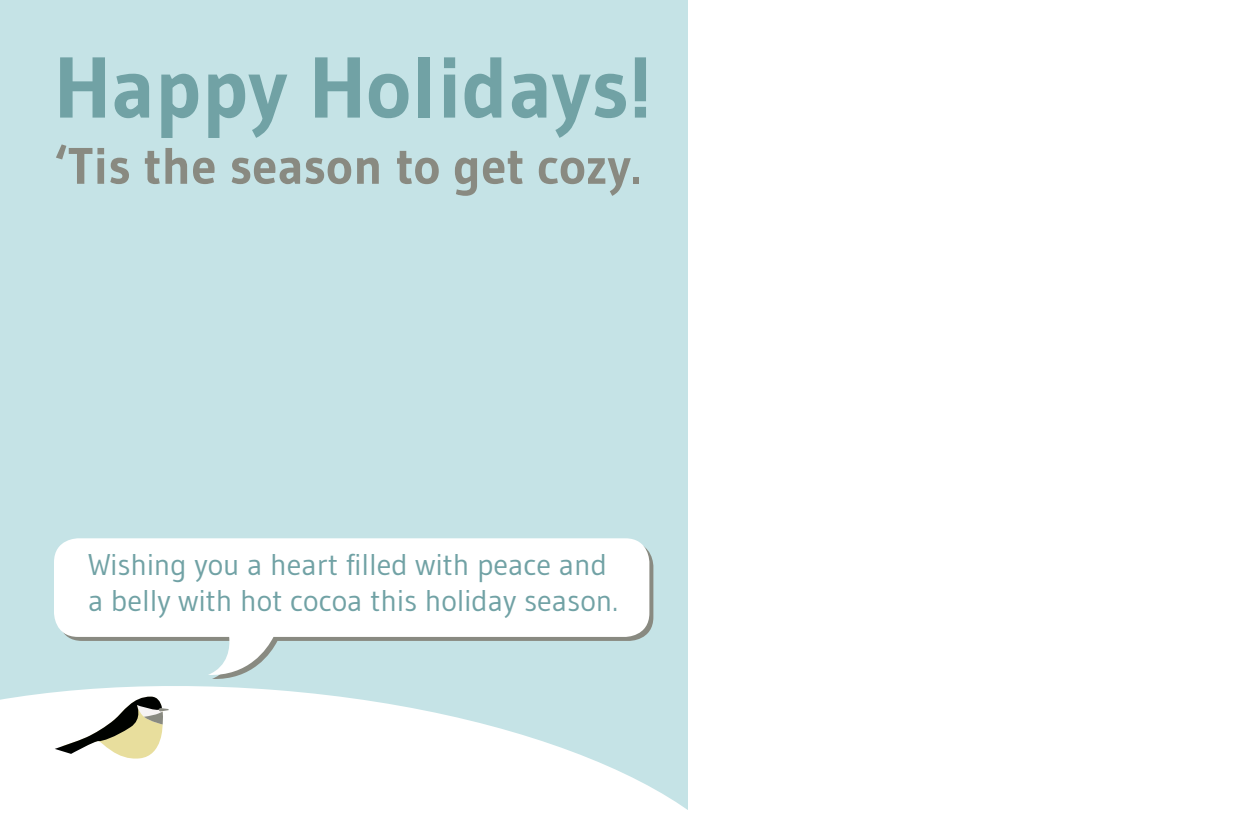
<style>
.page{position:relative;width:1260px;height:828px;background:#fff}
.page>*{position:absolute;margin:0;border:0;box-sizing:border-box;transform-origin:0 0}
.t1{font:700 86px "Gudea";color:#71a2a5}
.t2{font:700 51.2px "Gudea";color:#898a81}
.t3{font:30px/36px "Gudea";color:#71a2a5}
</style>
<div class="page">
<div style="left:0;top:0;width:688px;height:810px;background:#c5e3e6"></div>
<svg style="left:0;top:686px;width:688px;height:124px;fill:#fff"></svg>
<svg style="left:212px;top:552px;width:441px;height:127px"></svg>
<svg style="left:55px;top:696px;width:114px;height:65px"></svg>
<svg style="left:54px;top:538px;width:595px;height:138px;fill:#fff"></svg>
<h1 class="t1" style="left:54px;top:34px;width:599px">Happy Holidays!</h1>
<h2 class="t2" style="left:54px;top:134px;width:588px">‘Tis the season to get cozy.</h2>
<p class="t3" style="left:88px;top:546px;width:532px">Wishing you a heart filled with peace and a belly with hot cocoa this holiday season.</p>
</div>
